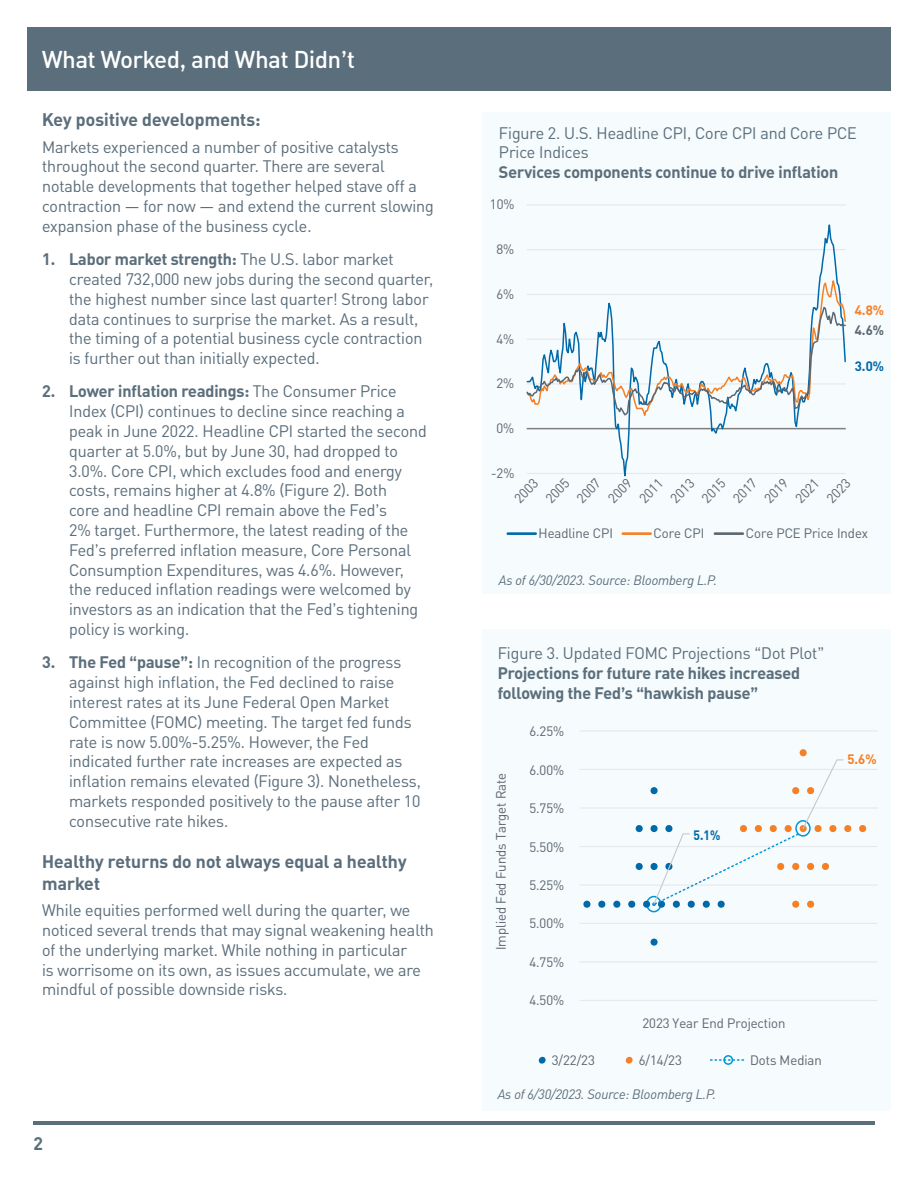
<style>
.page{position:relative;width:918px;height:1188px;background:#fff}
.page>*{position:absolute;margin:0;border:0;box-sizing:border-box;transform-origin:0 0}
.Header{font:500 24px "PNC Brand";color:#fff}
.Body_copy{font:700 18px/21.6px "PNC Brand";letter-spacing:.01em;color:#5b6e7b}
.Body_copy-2{font:16.5px/19.8px "PNC Brand";color:#5b6e7b}
.Body{font:700 16.5px/19.8px "PNC Brand";color:#5b6e7b}
.Body-2{font:16.5px/19.8px "PNC Brand";color:#5b6e7b}
.t1{font:13.5px "PNC Brand";color:#5b6771}
.Body-3{font:italic 13.5px "PNC Brand";color:#5b6e7b}
.t2{font:700 13.5px/19.8px "PNC Brand";color:#f58025}
.t3{font:700 13.5px "PNC Brand";color:#0069aa}
.t4{font:700 13.5px "PNC Brand";color:#0069aa;scale:.92 1}
.s1{font-weight:700}
.s2{color:#5b6771}
.s3{font-weight:400}
</style>
<div class="page">
<div style="left:27px;top:27px;width:864px;height:63px;background:#5b6e7b"></div>
<div style="left:483px;top:630px;width:408px;height:481px;background:#f6fbfd"></div>
<div style="left:483px;top:112px;width:408px;height:481px;background:#f6fbfd"></div>
<hr style="left:33px;top:1122px;width:842px;height:3px;background:#5b6e7b">
<hr style="left:527px;top:204px;width:319px;height:1px;background:#e6e8eb">
<svg style="left:526px;top:224px;width:320px;height:253px"></svg>
<svg style="left:526px;top:273px;width:320px;height:148px"></svg>
<svg style="left:526px;top:305px;width:320px;height:112px"></svg>
<hr style="left:508px;top:532px;width:28px;height:3px;background:#0069aa">
<hr style="left:623px;top:532px;width:28px;height:3px;background:#f58025">
<hr style="left:715px;top:532px;width:28px;height:3px;background:#5b6771">
<hr style="left:579px;top:730px;width:299px;height:1px;background:#e6e8eb">
<hr style="left:579px;top:769px;width:299px;height:1px;background:#e6e8eb">
<hr style="left:579px;top:807px;width:299px;height:2px;background:#e6e8eb">
<hr style="left:579px;top:846px;width:299px;height:1px;background:#e6e8eb">
<hr style="left:579px;top:884px;width:299px;height:2px;background:#e6e8eb">
<hr style="left:579px;top:923px;width:299px;height:1px;background:#e6e8eb">
<hr style="left:579px;top:961px;width:299px;height:1px;background:#e6e8eb">
<hr style="left:579px;top:1000px;width:299px;height:1px;background:#e6e8eb">
<div style="left:646px;top:896px;width:15px;height:16px;border:2px solid #0096d6;border-radius:50%"></div>
<svg style="left:650px;top:938px;width:8px;height:8px"></svg>
<svg style="left:583px;top:900px;width:8px;height:8px"></svg>
<svg style="left:598px;top:900px;width:8px;height:8px"></svg>
<svg style="left:613px;top:900px;width:8px;height:8px"></svg>
<svg style="left:859px;top:825px;width:8px;height:7px"></svg>
<svg style="left:538px;top:1056px;width:8px;height:8px"></svg>
<svg style="left:625px;top:1056px;width:8px;height:8px"></svg>
<svg style="left:711px;top:1059px;width:34px;height:2px"></svg>
<div style="left:723px;top:1055px;width:10px;height:10px;border:2px solid #0096d6;border-radius:50%"></div>
<svg style="left:628px;top:749px;width:224px;height:160px"></svg>
<p class="Header" style="left:42px;top:44px;width:314px">What Worked, and What Didn’t</p>
<p class="Body_copy" style="left:42px;top:108px;width:220px">Key positive developments:</p>
<p class="Body_copy-2" style="left:42px;top:136px;width:393px">Markets experienced a number of positive catalysts throughout the second quarter. There are several notable developments that together helped stave off a contraction — for now — and extend the current slowing expansion phase of the business cycle.</p>
<p class="Body_copy-2" style="left:69px;top:249px;width:366px;text-indent:-27px"><span class="s1">1. Labor market strength:</span> The U.S. labor market created 732,000 new jobs during the second quarter, the highest number since last quarter! Strong labor data continues to surprise the market. As a result, the timing of a potential business cycle contraction is further out than initially expected.</p>
<p class="Body_copy-2" style="left:69px;top:381px;width:359px;text-indent:-27px"><span class="s1">2. Lower inflation readings:</span> The Consumer Price Index (CPI) continues to decline since reaching a peak in June 2022. Headline CPI started the second quarter at 5.0%, but by June 30, had dropped to 3.0%. Core CPI, which excludes food and energy costs, remains higher at 4.8% (Figure 2). Both<br>core and headline CPI remain above the Fed’s<br>2% target. Furthermore, the latest reading of the Fed’s preferred inflation measure, Core Personal Consumption Expenditures, was 4.6%. However, the reduced inflation readings were welcomed by investors as an indication that the Fed’s tightening policy is working.</p>
<p class="Body_copy-2" style="left:69px;top:652px;width:353px;text-indent:-27px"><span class="s1">3. The Fed “pause”:</span> In recognition of the progress against high inflation, the Fed declined to raise interest rates at its June Federal Open Market Committee (FOMC) meeting. The target fed funds rate is now 5.00%-5.25%. However, the Fed indicated further rate increases are expected as inflation remains elevated (Figure 3). Nonetheless, markets responded positively to the pause after 10 consecutive rate hikes.</p>
<p class="Body_copy" style="left:42px;top:850px;width:366px">Healthy returns do not always equal a healthy market</p>
<p class="Body_copy-2" style="left:42px;top:900px;width:393px">While equities performed well during the quarter, we noticed several trends that may signal weakening health of the underlying market. While nothing in particular<br>is worrisome on its own, as issues accumulate, we are mindful of possible downside risks.</p>
<p class="Body_copy" style="left:33px;top:1132px;width:11px">2</p>
<p class="Body-2" style="left:499px;top:122px;width:359px">Figure 2. U.S. Headline CPI, Core CPI and Core PCE<br>Price Indices<br><span class="s1">Services components continue to drive inflation</span></p>
<p class="t1" style="left:490px;top:196px;width:26px">10%</p>
<p class="t1" style="left:496px;top:241px;width:19px">8%</p>
<p class="t1" style="left:496px;top:285px;width:19px">6%</p>
<p class="t1" style="left:496px;top:330px;width:19px">4%</p>
<p class="t1" style="left:496px;top:375px;width:19px">2%</p>
<p class="t1" style="left:496px;top:420px;width:19px">0%</p>
<p class="t2" style="left:855px;top:300px;width:31px">4.8%<br><span class="s2">4.6%</span></p>
<p class="t3" style="left:855px;top:357px;width:31px">3.0%</p>
<p class="t1" style="left:491px;top:464px;width:25px">-2%</p>
<p class="t1" style="left:511px;top:494px;width:29px;rotate:-45deg">2003</p>
<p class="t1" style="left:542px;top:494px;width:29px;rotate:-45deg">2005</p>
<p class="t1" style="left:573px;top:494px;width:29px;rotate:-45deg">2007</p>
<p class="t1" style="left:604px;top:494px;width:29px;rotate:-45deg">2009</p>
<p class="t1" style="left:636px;top:494px;width:29px;rotate:-45deg">2011</p>
<p class="t1" style="left:667px;top:494px;width:29px;rotate:-45deg">2013</p>
<p class="t1" style="left:698px;top:494px;width:29px;rotate:-45deg">2015</p>
<p class="t1" style="left:729px;top:494px;width:29px;rotate:-45deg">2017</p>
<p class="t1" style="left:761px;top:494px;width:29px;rotate:-45deg">2019</p>
<p class="t1" style="left:792px;top:494px;width:29px;rotate:-45deg">2021</p>
<p class="t1" style="left:823px;top:494px;width:29px;rotate:-45deg">2023</p>
<p class="t1" style="left:539px;top:525px;width:76px">Headline CPI</p>
<p class="t1" style="left:654px;top:525px;width:52px">Core CPI</p>
<p class="t1" style="left:746px;top:525px;width:124px">Core PCE Price Index</p>
<p class="Body-3" style="left:499px;top:572px;width:220px">As of 6/30/2023. Source: Bloomberg L.P.</p>
<p class="Body" style="left:498px;top:643px;width:328px"><span class="s3">Figure 3. Updated FOMC Projections “Dot Plot”<br></span>Projections for future rate hikes increased following the Fed’s “hawkish pause”</p>
<p class="t1" style="left:492px;top:950px;width:179px;rotate:-90deg">Implied Fed Funds Target Rate</p>
<p class="t1" style="left:529px;top:723px;width:36px">6.25%</p>
<p class="t1" style="left:529px;top:761px;width:36px">6.00%</p>
<p class="t1" style="left:529px;top:800px;width:36px">5.75%</p>
<p class="t1" style="left:529px;top:838px;width:36px">5.50%</p>
<p class="t1" style="left:529px;top:877px;width:36px">5.25%</p>
<p class="t1" style="left:529px;top:915px;width:36px">5.00%</p>
<p class="t1" style="left:529px;top:954px;width:36px">4.75%</p>
<p class="t1" style="left:529px;top:992px;width:36px">4.50%</p>
<p class="t4" style="left:694px;top:826px;width:31px">5.1%</p>
<p class="t1" style="left:642px;top:1015px;width:145px">2023 Year End Projection</p>
<p class="t1" style="left:552px;top:1052px;width:45px">3/22/23</p>
<p class="t1" style="left:639px;top:1052px;width:45px">6/14/23</p>
<p class="t1" style="left:750px;top:1051px;width:73px">Dots Median</p>
<p class="Body-3" style="left:498px;top:1086px;width:220px">As of 6/30/2023. Source: Bloomberg L.P.</p>
<p class="t2" style="left:847px;top:749px;width:31px">5.6%</p>
</div>
